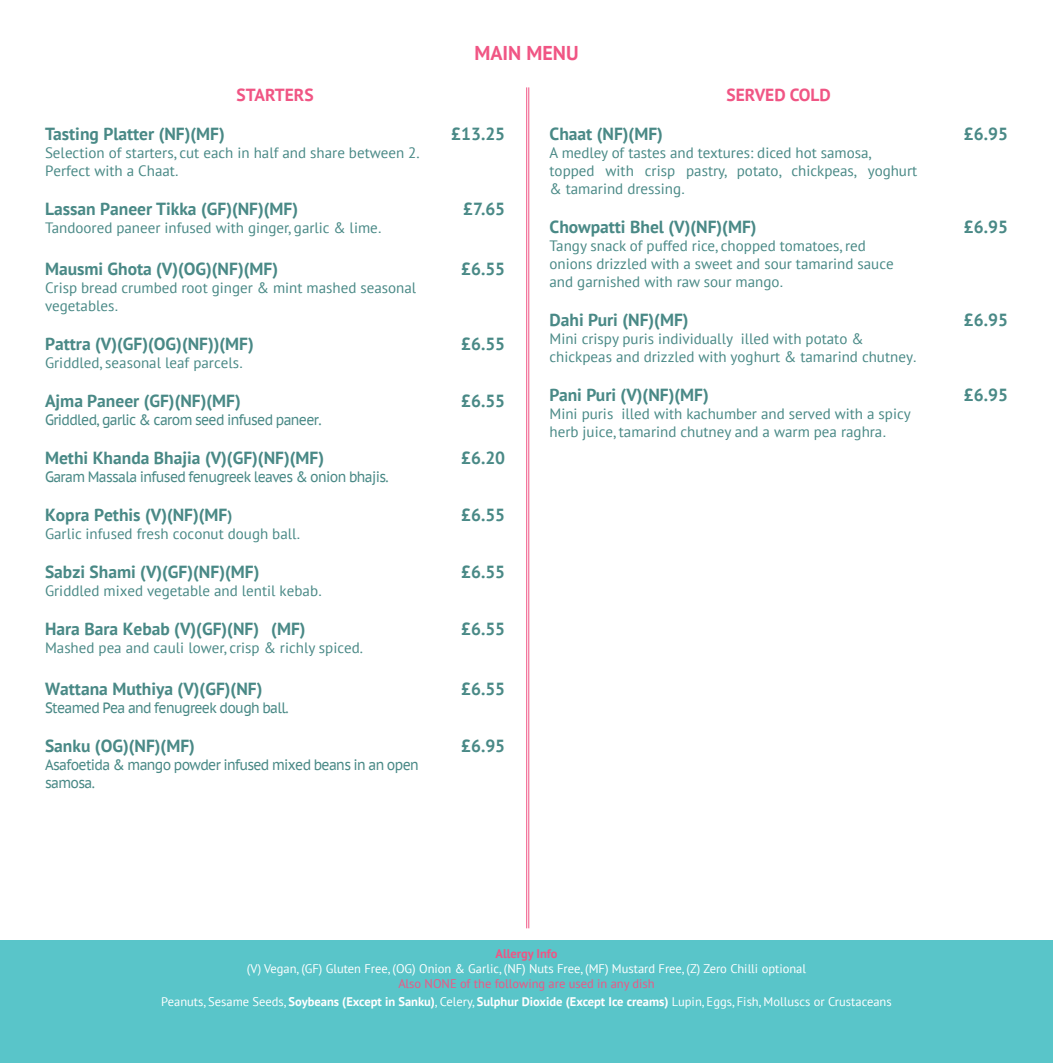
<style>
.page{position:relative;width:1053px;height:1063px;background:#fff}
.page>*{position:absolute;margin:0;border:0;box-sizing:border-box;transform-origin:0 0}
.t1{font:700 20px "PT Sans";color:#f05584}
.t2{font:700 17.5px "PT Sans";color:#498986}
.t3{font:700 17.5px "PT Sans";color:#f05584}
.t4{font:15px/18.1px "PT Sans";color:#498986}
.t5{font:15px/18px "PT Sans Caption";letter-spacing:-.045em;color:#498986;scale:.9 1}
.t6{font:12.5px "PT Sans";color:#fff}
.t7{font:12.5px "PT Sans";color:#f05584}
.t8{font:700 12.5px "PT Sans";color:#f05584}
.s1{font-family:"Helvetica"}
.s2{font-size:15px}
.s3{font-weight:700}
</style>
<div class="page">
<hr style="left:528px;top:87px;width:1px;height:841px;background:#f05584">
<hr style="left:526px;top:87px;width:1px;height:841px;background:#f05584">
<div style="left:0;top:940px;width:1052px;height:123px;background:#59c5c9"></div>
<p class="t3" style="left:236px;top:83px;width:78px">STARTERS</p>
<p class="t2" style="left:45px;top:122px;width:181px">Tasting Platter (NF)(MF)</p>
<p class="t4" style="left:45px;top:143px;width:376px">Selection of starters, cut each in half and share between 2.<br>Perfect with a Chaat<span class="s1">.</span></p>
<p class="t2" style="left:45px;top:197px;width:255px">Lassan Paneer Tikka (GF)(NF)(MF)</p>
<p class="t4" style="left:45px;top:218px;width:338px">Tandoored paneer infused with ginger, garlic &amp; lime<span class="s1">.</span></p>
<p class="t2" style="left:45px;top:257px;width:234px">Mausmi Ghota (V)(OG)(NF)(MF)</p>
<p class="t4" style="left:45px;top:278px;width:373px">Crisp bread crumbed root ginger &amp; mint mashed seasonal vegetables<span class="s1">.</span></p>
<p class="t2" style="left:45px;top:332px;width:210px">Pattra (V)(GF)(OG)(NF))(MF)</p>
<p class="t4" style="left:45px;top:353px;width:200px">Griddled, seasonal leaf parcels<span class="s1">.</span></p>
<p class="t2" style="left:45px;top:389px;width:197px">Ajma Paneer (GF)(NF)(MF)</p>
<p class="t5" style="left:45px;top:410px;width:309px">Griddled, garlic &amp; carom seed infused paneer.</p>
<p class="t2" style="left:45px;top:446px;width:280px">Methi Khanda Bhajia (V)(GF)(NF)(MF)</p>
<p class="t5" style="left:45px;top:467px;width:383px">Garam Massala infused fenugreek leaves &amp; onion bhajis.</p>
<p class="t2" style="left:45px;top:503px;width:189px">Kopra Pethis (V)(NF)(MF<span class="s2">)</span></p>
<p class="t4" style="left:45px;top:524px;width:257px">Garlic infused fresh coconut dough ball<span class="s1">.</span></p>
<p class="t2" style="left:45px;top:560px;width:216px">Sabzi Shami (V)(GF)(NF)(MF)</p>
<p class="t4" style="left:45px;top:581px;width:279px">Griddled mixed vegetable and lentil kebab<span class="s1">.</span></p>
<p class="t2" style="left:45px;top:617px;width:262px">Hara Bara Kebab (V)(GF)(NF) (MF)</p>
<p class="t4" style="left:45px;top:638px;width:319px">Mashed pea and cauli lower, crisp &amp; richly spiced.</p>
<p class="t2" style="left:45px;top:677px;width:219px">Wattana Muthiya (V)(GF)(NF)</p>
<p class="t5" style="left:45px;top:698px;width:272px">Steamed Pea and fenugreek dough ball.</p>
<p class="t2" style="left:45px;top:734px;width:151px">Sanku (OG)(NF)(MF)</p>
<p class="t5" style="left:45px;top:755px;width:417px">Asafoetida &amp; mango powder infused mixed beans in an open samosa.</p>
<p class="t1" style="left:474px;top:40px;width:106px">MAIN MENU</p>
<p class="t3" style="left:726px;top:83px;width:106px">SERVED COLD</p>
<p class="t2" style="left:451px;top:122px;width:55px">£13.25</p>
<p class="t2" style="left:463px;top:197px;width:43px">£7.65</p>
<p class="t2" style="left:461px;top:257px;width:45px">£6.55</p>
<p class="t2" style="left:461px;top:332px;width:45px">£6.55</p>
<p class="t2" style="left:461px;top:389px;width:45px">£6.55</p>
<p class="t2" style="left:461px;top:446px;width:45px">£6.20</p>
<p class="t2" style="left:461px;top:503px;width:45px">£6.55</p>
<p class="t2" style="left:461px;top:560px;width:45px">£6.55</p>
<p class="t2" style="left:461px;top:617px;width:45px">£6.55</p>
<p class="t2" style="left:461px;top:677px;width:45px">£6.55</p>
<p class="t2" style="left:461px;top:734px;width:45px">£6.95</p>
<p class="t2" style="left:549px;top:122px;width:115px">Chaat (NF)(MF)</p>
<p class="t4" style="left:549px;top:143px;width:369px">A medley of tastes and textures: diced hot samosa, topped with crisp pastry, potato, chickpeas, yoghurt &amp; tamarind dressing<span class="s1">.</span></p>
<p class="t2" style="left:549px;top:215px;width:208px">Chowpatti Bhel (V)(NF)(MF)</p>
<p class="t4" style="left:549px;top:236px;width:345px">Tangy snack of puffed rice, chopped tomatoes, red onions drizzled with a sweet and sour tamarind sauce and garnished with raw sour mango<span class="s1">.</span></p>
<p class="t2" style="left:549px;top:308px;width:141px">Dahi Puri (NF)(MF)</p>
<p class="t4" style="left:549px;top:330px;width:369px">Mini crispy puris individually illed with potato &amp; chickpeas and drizzled with yoghurt &amp; tamarind chutney<span class="s1">.</span></p>
<p class="t2" style="left:549px;top:383px;width:161px">Pani Puri (V)(NF)(MF)</p>
<p class="t4" style="left:549px;top:405px;width:363px">Mini puris illed with kachumber and served with a spicy herb juice, tamarind chutney and a warm pea raghra<span class="s1">.</span></p>
<p class="t2" style="left:963px;top:122px;width:45px">£6.95</p>
<p class="t2" style="left:963px;top:215px;width:45px">£6.95</p>
<p class="t2" style="left:963px;top:308px;width:45px">£6.95</p>
<p class="t2" style="left:963px;top:383px;width:45px">£6.95</p>
<p class="t8" style="left:495px;top:946px;width:64px">Allergy Info</p>
<p class="t6" style="left:247px;top:961px;width:560px">(V) Vegan, (GF) Gluten Free, (OG) Onion &amp; Garlic, (NF) Nuts Free, (MF) Mustard Free, (Z) Zero Chilli optional</p>
<p class="t7" style="left:398px;top:976px;width:258px">Also NONE of the following are used in any dish</p>
<p class="t6" style="left:161px;top:994px;width:731px">Peanuts, Sesame Seeds, <span class="s3">Soybeans (Except in Sanku)</span>, Celery, <span class="s3">Sulphur Dioxide (Except Ice creams)</span> Lupin, Eggs, Fish, Molluscs or Crustaceans</p>
</div>
